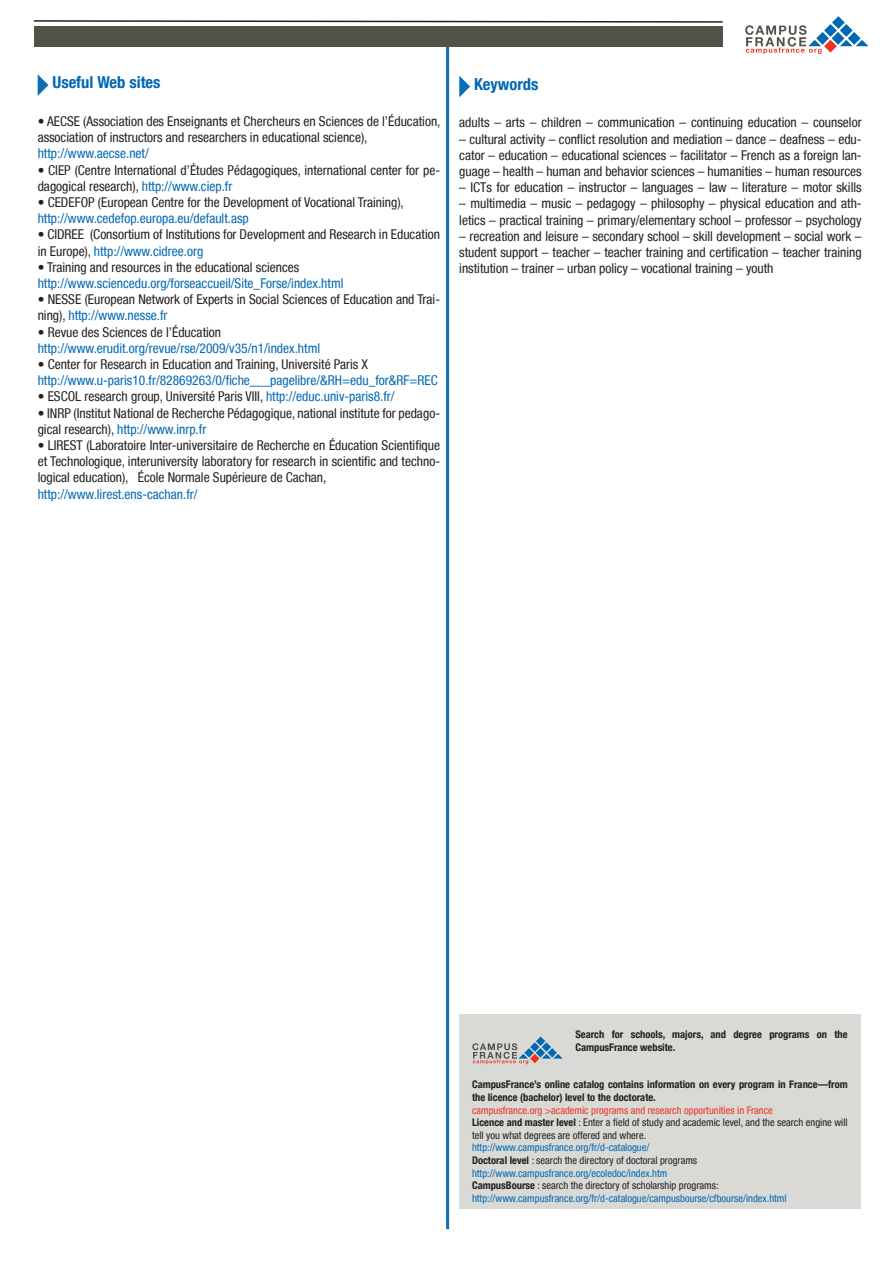
<style>
.page{position:relative;width:893px;height:1263px;background:#fff}
.page>*{position:absolute;margin:0;border:0;box-sizing:border-box;transform-origin:0 0}
.t1{font:700 condensed 16.5px "Helvetica Neue LT";color:#0168b3}
.t2{font:condensed 13.5px/16.2px "Helvetica Neue LT";color:#231f20}
.t3{font:condensed 13.5px "Helvetica Neue LT";color:#0168b3}
.t4{font:condensed 10.5px/12.6px "Helvetica Neue LT";color:#231f20}
.t5{font:700 condensed 10.5px/12.6px "Helvetica Neue LT";color:#231f20}
.t6{font:condensed 10.5px "Helvetica Neue LT";color:#0168b3}
.t7{font:condensed 10.5px "Helvetica Neue LT";color:#ef3122}
.s1{color:#0168b3}
.s2{font-weight:700}
</style>
<div class="page">
<svg style="left:745px;top:16px;width:123px;height:38px"></svg>
<hr style="left:446px;top:43px;width:3px;height:1186px;background:#0168b3">
<div style="left:34px;top:27px;width:689px;height:20px;background:#535249"></div>
<svg style="left:33px;top:20px;width:690px;height:3px"></svg>
<svg style="left:38px;top:74px;width:11px;height:22px"></svg>
<svg style="left:459px;top:76px;width:11px;height:21px"></svg>
<div style="left:459px;top:1014px;width:401px;height:195px;background:#d9d9d5"></div>
<svg style="left:472px;top:1036px;width:91px;height:28px"></svg>
<p class="t1" style="left:52px;top:72px;width:110px">Useful Web sites</p>
<p class="t2" style="left:38px;top:113px;width:404px">• AECSE (Association des Enseignants et Chercheurs en Sciences de l’Éducation, association of instructors and researchers in educational science),</p>
<p class="t3" style="left:38px;top:146px;width:113px">http://www.aecse.net/</p>
<p class="t2" style="left:38px;top:162px;width:404px">• CIEP (Centre International d’Études Pédagogiques, international center for pe&shy;dagogical research), <span class="s1">http://www.ciep.fr</span></p>
<p class="t2" style="left:38px;top:194px;width:368px">• CEDEFOP (European Centre for the Development of Vocational Training),</p>
<p class="t3" style="left:38px;top:211px;width:213px">http://www.cedefop.europa.eu/default.asp</p>
<p class="t2" style="left:38px;top:226px;width:404px">• CIDREE (Consortium of Institutions for Development and Research in Education in Europe), <span class="s1">http://www.cidree.org</span></p>
<p class="t2" style="left:38px;top:259px;width:263px">• Training and resources in the educational sciences</p>
<p class="t3" style="left:38px;top:275px;width:307px">http://www.sciencedu.org/forseaccueil/Site_Forse/index.html</p>
<p class="t2" style="left:38px;top:291px;width:404px">• NESSE (European Network of Experts in Social Sciences of Education and Trai&shy;ning), <span class="s1">http://www.nesse.fr</span></p>
<p class="t2" style="left:38px;top:324px;width:185px">• Revue des Sciences de l’Éducation</p>
<p class="t3" style="left:38px;top:340px;width:284px">http://www.erudit.org/revue/rse/2009/v35/n1/index.html</p>
<p class="t2" style="left:38px;top:356px;width:332px">• Center for Research in Education and Training, Université Paris X</p>
<p class="t3" style="left:38px;top:373px;width:402px">http://www.u-paris10.fr/82869263/0/fiche___pagelibre/&amp;RH=edu_for&amp;RF=REC</p>
<p class="t2" style="left:38px;top:388px;width:359px">• ESCOL research group, Université Paris VIII, <span class="s1">http://educ.univ-paris8.fr/</span></p>
<p class="t2" style="left:38px;top:405px;width:404px">• INRP (Institut National de Recherche Pédagogique, national institute for pedago&shy;gical research), <span class="s1">http://www.inrp.fr</span></p>
<p class="t2" style="left:38px;top:437px;width:404px;text-align:justify">• LIREST (Laboratoire Inter-universitaire de Recherche en Éducation Scientifique et Technologique, interuniversity laboratory for research in scientific and techno&shy;logical education), École Normale Supérieure de Cachan,</p>
<p class="t3" style="left:38px;top:486px;width:161px">http://www.lirest.ens-cachan.fr/</p>
<p class="t1" style="left:474px;top:74px;width:66px">Keywords</p>
<p class="t2" style="left:459px;top:114px;width:404px">adults – arts – children – communication – continuing education – counselor</p>
<p class="t2" style="left:459px;top:131px;width:404px;text-align:justify">– cultural activity – conflict resolution and mediation – dance – deafness – edu&shy;cator – education – educational sciences – facilitator – French as a foreign lan&shy;guage – health – human and behavior sciences – humanities – human resources</p>
<p class="t2" style="left:459px;top:179px;width:404px">– ICTs for education – instructor – languages – law – literature – motor skills</p>
<p class="t2" style="left:459px;top:195px;width:404px">– multimedia – music – pedagogy – philosophy – physical education and ath&shy;letics – practical training – primary/elementary school – professor – psychology</p>
<p class="t2" style="left:459px;top:228px;width:404px;text-align:justify">– recreation and leisure – secondary school – skill development – social work – student support – teacher – teacher training and certification – teacher training institution – trainer – urban policy – vocational training – youth</p>
<p class="t5" style="left:575px;top:1028px;width:274px">Search for schools, majors, and degree programs on the<br>CampusFrance website.</p>
<p class="t5" style="left:472px;top:1078px;width:377px">CampusFrance’s online catalog contains information on every program in France—from the licence (bachelor) level to the doctorate.</p>
<p class="t7" style="left:472px;top:1104px;width:302px">campusfrance.org &gt;academic programs and research opportunities in France</p>
<p class="t4" style="left:472px;top:1116px;width:377px"><span class="s2">Licence and master level</span> : Enter a field of study and academic level, and the search engine will tell you what degrees are offered and where.</p>
<p class="t6" style="left:472px;top:1141px;width:179px">http://www.campusfrance.org/fr/d-catalogue/</p>
<p class="t4" style="left:472px;top:1154px;width:227px"><span class="s2">Doctoral level</span> : search the directory of doctoral programs</p>
<p class="t6" style="left:472px;top:1167px;width:197px">http://www.campusfrance.org/ecoledoc/index.htm</p>
<p class="t4" style="left:472px;top:1179px;width:248px"><span class="s2">CampusBourse</span> : search the directory of scholarship programs:</p>
<p class="t6" style="left:472px;top:1192px;width:316px">http://www.campusfrance.org/fr/d-catalogue/campusbourse/cfbourse/index.html</p>
</div>
